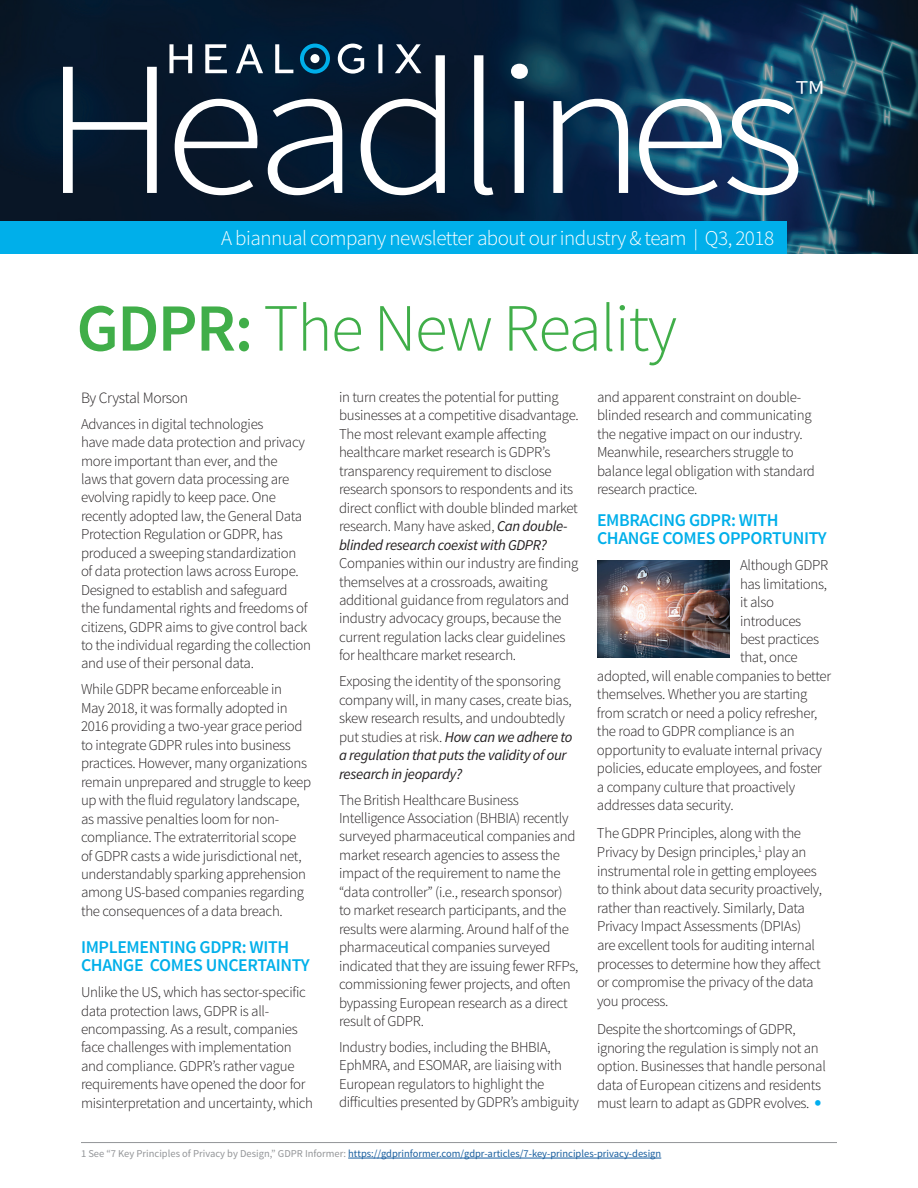
<style>
.page{position:relative;width:918px;height:1188px;background:#fff}
.page>*{position:absolute;margin:0;border:0;box-sizing:border-box;transform-origin:0 0}
.t1{font:300 191.55px "Source Sans Pro";letter-spacing:-.045em;color:#fff;scale:1.1 1}
.t2{font:300 67.5px "Source Sans Pro";letter-spacing:-.025em;color:#40ae49}
.t3{font:300 41.25px "Source Sans Pro";color:#fff;scale:1.1 1}
.t4{font:300 21px "Source Sans Pro";letter-spacing:-.025em;color:#fff}
.t5{font:600 18px/18.5px "Source Sans Pro";letter-spacing:-.02em;color:#00afea}
.t6{font:300 15.75px "Source Sans Pro";letter-spacing:-.02em;color:#231f20}
.t7{font:300 15px/18.5px "Source Sans Pro";letter-spacing:-.02em;color:#231f20}
.t8{font:10.5px "Source Sans Pro";color:#175d9e}
.s1{font-weight:600}
.s2{font-weight:400;font-style:italic}
.s3{font-weight:900;font-size:19.5px;color:#00aeef}
.s4{color:#939598}
</style>
<div class="page">
<svg style="left:0;top:0;width:918px;height:253px;background:#09253f"></svg>
<svg style="left:338px;top:44px;width:26px;height:30px"></svg>
<svg style="left:169px;top:44px;width:23px;height:29px"></svg>
<svg style="left:205px;top:44px;width:22px;height:29px"></svg>
<svg style="left:236px;top:44px;width:27px;height:29px"></svg>
<svg style="left:275px;top:44px;width:18px;height:29px"></svg>
<svg style="left:378px;top:44px;width:4px;height:29px"></svg>
<svg style="left:395px;top:44px;width:27px;height:29px"></svg>
<svg style="left:300px;top:44px;width:30px;height:30px"></svg>
<div style="left:310px;top:54px;width:9px;height:9px;background:#fff;border-radius:50%"></div>
<div style="left:0;top:221px;width:786px;height:32px;background:#00afea"></div>
<img style="left:598px;top:560px;width:131px;height:98px">
<hr style="left:348px;top:1158px;width:313px;height:1px;background:#175d9e">
<hr style="left:81px;top:1142px;width:756px;height:1px;background:#939598">
<h1 class="t1" style="left:43px;top:13px;width:695px">Headlines</h1>
<h3 class="t3" style="left:796px;top:70px;width:27px">™</h3>
<h3 class="t4" style="left:221px;top:225px;width:554px">A biannual company newsletter about our industry &amp; team | Q3, 2018</h3>
<h2 class="t2" style="left:76px;top:287px;width:602px"><span class="s1">GDPR:</span> The New Reality</h2>
<p class="t6" style="left:81px;top:388px;width:109px">By Crystal Morson</p>
<p class="t7" style="left:81px;top:414px;width:232px">Advances in digital technologies<br>have made data protection and privacy more important than ever, and the<br>laws that govern data processing are evolving rapidly to keep pace. One recently adopted law, the General Data Protection Regulation or GDPR, has produced a sweeping standardization of data protection laws across Europe.<br>Designed to establish and safeguard<br>the fundamental rights and freedoms of citizens, GDPR aims to give control back to the individual regarding the collection and use of their personal data.</p>
<p class="t7" style="left:81px;top:680px;width:232px">While GDPR became enforceable in<br>May 2018, it was formally adopted in 2016 providing a two-year grace period to integrate GDPR rules into business practices. However, many organizations remain unprepared and struggle to keep up with the fluid regulatory landscape, as massive penalties loom for non&shy;compliance. The extraterritorial scope of GDPR casts a wide jurisdictional net, understandably sparking apprehension among US-based companies regarding the consequences of a data breach.</p>
<p class="t5" style="left:81px;top:938px;width:230px">IMPLEMENTING GDPR: WITH<br>CHANGE COMES UNCERTAINTY</p>
<p class="t7" style="left:81px;top:983px;width:234px">Unlike the US, which has sector-specific data protection laws, GDPR is all&shy;encompassing. As a result, companies face challenges with implementation and compliance. GDPR’s rather vague requirements have opened the door for misinterpretation and uncertainty, which</p>
<p class="t7" style="left:339px;top:388px;width:241px">in turn creates the potential for putting businesses at a competitive disadvantage.<br>The most relevant example affecting healthcare market research is GDPR’s transparency requirement to disclose research sponsors to respondents and its direct conflict with double blinded market research. Many have asked, <span class="s2">Can double&shy;blinded research coexist with GDPR?</span></p>
<p class="t7" style="left:339px;top:554px;width:241px">Companies within our industry are finding themselves at a crossroads, awaiting additional guidance from regulators and industry advocacy groups, because the current regulation lacks clear guidelines for healthcare market research.</p>
<p class="t7" style="left:339px;top:672px;width:235px">Exposing the identity of the sponsoring company will, in many cases, create bias, skew research results, and undoubtedly put studies at risk. <span class="s2">How can we adhere to a regulation that puts the validity of our research in jeopardy?</span></p>
<p class="t7" style="left:339px;top:790px;width:241px">The British Healthcare Business Intelligence Association (BHBIA) recently surveyed pharmaceutical companies and market research agencies to assess the impact of the requirement to name the “data controller” (i.e., research sponsor)<br>to market research participants, and the results were alarming. Around half of the pharmaceutical companies surveyed indicated that they are issuing fewer RFPs, commissioning fewer projects, and often bypassing European research as a direct result of GDPR.</p>
<p class="t7" style="left:339px;top:1038px;width:242px">Industry bodies, including the BHBIA, EphMRA, and ESOMAR, are liaising with European regulators to highlight the difficulties presented by GDPR’s ambiguity</p>
<p class="t7" style="left:597px;top:388px;width:220px">and apparent constraint on double&shy;blinded research and communicating the negative impact on our industry.<br>Meanwhile, researchers struggle to balance legal obligation with standard research practice.</p>
<p class="t5" style="left:597px;top:511px;width:231px">EMBRACING GDPR: WITH<br>CHANGE COMES OPPORTUNITY</p>
<p class="t7" style="left:740px;top:556px;width:90px">Although GDPR</p>
<p class="t7" style="left:740px;top:574px;width:89px">has limitations,</p>
<p class="t7" style="left:740px;top:593px;width:36px">it also</p>
<p class="t7" style="left:740px;top:611px;width:63px">introduces</p>
<p class="t7" style="left:740px;top:630px;width:81px">best practices</p>
<p class="t7" style="left:740px;top:648px;width:59px">that, once</p>
<p class="t7" style="left:597px;top:667px;width:236px">adopted, will enable companies to better</p>
<p class="t7" style="left:597px;top:685px;width:212px">themselves. Whether you are starting</p>
<p class="t7" style="left:597px;top:704px;width:222px">from scratch or need a policy refresher,</p>
<p class="t7" style="left:597px;top:722px;width:199px">the road to GDPR compliance is an</p>
<p class="t7" style="left:597px;top:741px;width:227px">opportunity to evaluate internal privacy</p>
<p class="t7" style="left:597px;top:759px;width:227px">policies, educate employees, and foster</p>
<p class="t7" style="left:597px;top:777px;width:200px">a company culture that proactively</p>
<p class="t7" style="left:597px;top:796px;width:138px">addresses data security.</p>
<p class="t7" style="left:597px;top:824px;width:227px">The GDPR Principles, along with the Privacy by Design principles,<sup>1</sup> play an instrumental role in getting employees to think about data security proactively, rather than reactively. Similarly, Data Privacy Impact Assessments (DPIAs) are excellent tools for auditing internal processes to determine how they affect or compromise the privacy of the data you process.</p>
<p class="t7" style="left:597px;top:1020px;width:230px">Despite the shortcomings of GDPR, ignoring the regulation is simply not an option. Businesses that handle personal data of European citizens and residents must learn to adapt as GDPR evolves. <span class="s3">•</span></p>
<p class="t8" style="left:81px;top:1147px;width:582px"><span class="s4">1 See “7 Key Principles of Privacy by Design,” GDPR Informer:</span> https://gdprinformer.com/gdpr-articles/7-key-principles-privacy-design</p>
</div>
